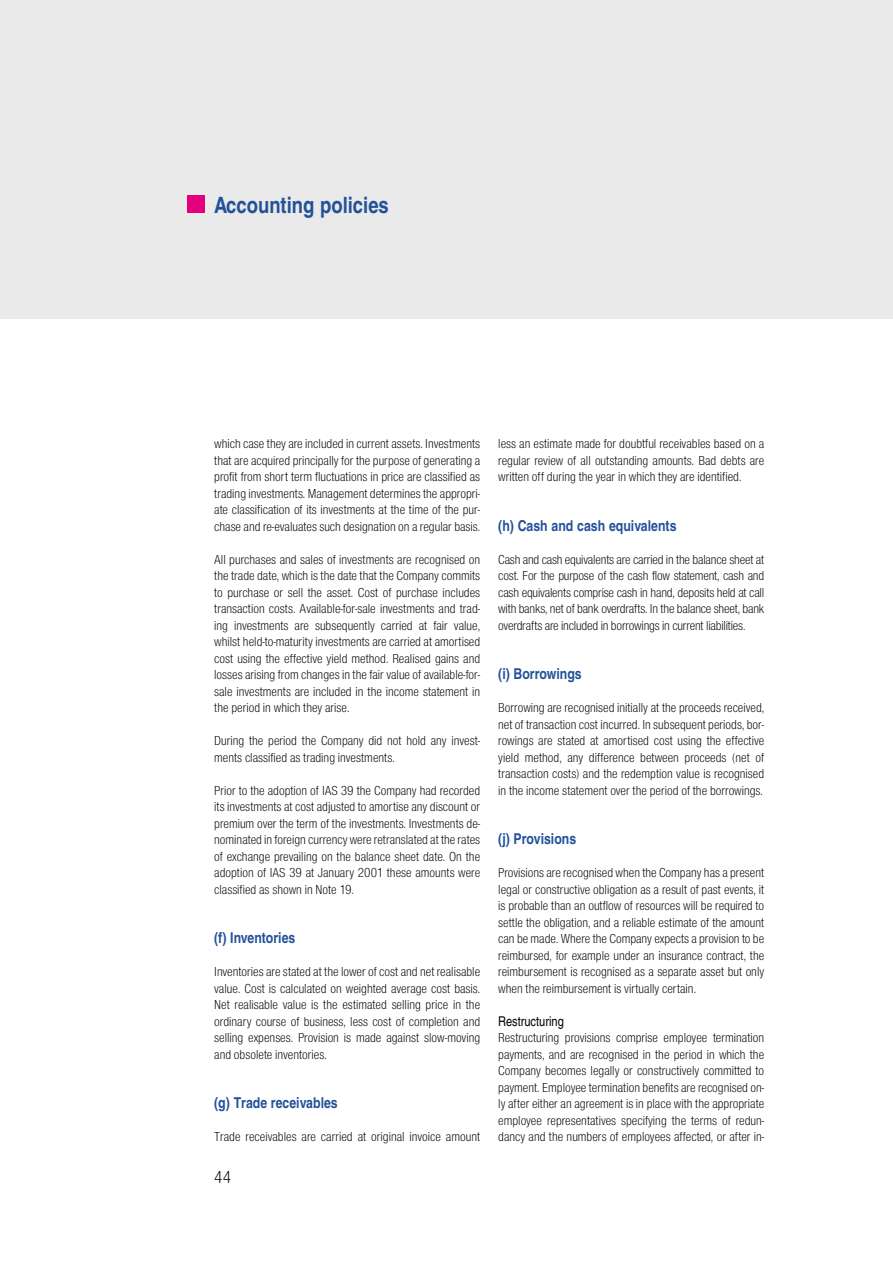
<style>
.page{position:relative;width:893px;height:1263px;background:#fff}
.page>*{position:absolute;margin:0;border:0;box-sizing:border-box;transform-origin:0 0}
.t1{font:22.5px "Nimbus San LCE Bol Con";color:#235199}
.t2{font:18px "Nimbus San DCE Lig Con";color:#000}
.t3{font:15px "Nimbus San LCE Bol Con";color:#235199}
.t4{font:13.5px/16.5px "Nimbus San DCE Lig Con";color:#000;text-align:justify}
.t5{font:13.5px "Nimbus San LCE Reg Con";color:#000}
</style>
<div class="page">
<div style="left:0;top:0;width:892px;height:319px;background:#eaeaea"></div>
<div style="left:187px;top:196px;width:17px;height:17px;background:#e3007a"></div>
<h1 class="t1" style="left:214px;top:197px;width:176px">Accounting policies</h1>
<p class="t4" style="left:214px;top:437px;width:267px">which case they are included in current assets. Investments that are acquired principally for the purpose of generating a profit from short term fluctuations in price are classified as trading investments. Management determines the appropri&shy;ate classification of its investments at the time of the pur&shy;chase and re-evaluates such designation on a regular basis.</p>
<p class="t4" style="left:214px;top:552px;width:267px">All purchases and sales of investments are recognised on the trade date, which is the date that the Company commits to purchase or sell the asset. Cost of purchase includes transaction costs. Available-for-sale investments and trad&shy;ing investments are subsequently carried at fair value, whilst held-to-maturity investments are carried at amortised cost using the effective yield method. Realised gains and losses arising from changes in the fair value of available-for&shy;sale investments are included in the income statement in the period in which they arise.</p>
<p class="t4" style="left:214px;top:734px;width:267px">During the period the Company did not hold any invest&shy;ments classified as trading investments.</p>
<p class="t4" style="left:214px;top:783px;width:267px">Prior to the adoption of IAS 39 the Company had recorded its investments at cost adjusted to amortise any discount or premium over the term of the investments. Investments de&shy;nominated in foreign currency were retranslated at the rates of exchange prevailing on the balance sheet date. On the adoption of IAS 39 at January 2001 these amounts were classified as shown in Note 19.</p>
<p class="t3" style="left:214px;top:932px;width:83px">(f) Inventories</p>
<p class="t4" style="left:214px;top:965px;width:267px">Inventories are stated at the lower of cost and net realisable value. Cost is calculated on weighted average cost basis.<br>Net realisable value is the estimated selling price in the ordinary course of business, less cost of completion and selling expenses. Provision is made against slow-moving and obsolete inventories.</p>
<p class="t3" style="left:214px;top:1097px;width:125px">(g) Trade receivables</p>
<p class="t4" style="left:214px;top:1130px;width:267px">Trade receivables are carried at original invoice amount</p>
<h2 class="t2" style="left:214px;top:1170px;width:19px">44</h2>
<p class="t4" style="left:498px;top:437px;width:267px">less an estimate made for doubtful receivables based on a regular review of all outstanding amounts. Bad debts are written off during the year in which they are identified.</p>
<p class="t3" style="left:498px;top:520px;width:180px">(h) Cash and cash equivalents</p>
<p class="t4" style="left:498px;top:552px;width:267px">Cash and cash equivalents are carried in the balance sheet at cost. For the purpose of the cash flow statement, cash and cash equivalents comprise cash in hand, deposits held at call with banks, net of bank overdrafts. In the balance sheet, bank overdrafts are included in borrowings in current liabilities.</p>
<p class="t3" style="left:498px;top:668px;width:85px">(i) Borrowings</p>
<p class="t4" style="left:498px;top:701px;width:267px">Borrowing are recognised initially at the proceeds received, net of transaction cost incurred. In subsequent periods, bor&shy;rowings are stated at amortised cost using the effective yield method, any difference between proceeds (net of transaction costs) and the redemption value is recognised in the income statement over the period of the borrowings.</p>
<p class="t3" style="left:498px;top:833px;width:79px">(j) Provisions</p>
<p class="t4" style="left:498px;top:866px;width:267px">Provisions are recognised when the Company has a present legal or constructive obligation as a result of past events, it is probable than an outflow of resources will be required to settle the obligation, and a reliable estimate of the amount can be made. Where the Company expects a provision to be reimbursed, for example under an insurance contract, the reimbursement is recognised as a separate asset but only when the reimbursement is virtually certain.</p>
<p class="t5" style="left:498px;top:1016px;width:67px">Restructuring</p>
<p class="t4" style="left:498px;top:1031px;width:267px">Restructuring provisions comprise employee termination payments, and are recognised in the period in which the Company becomes legally or constructively committed to payment. Employee termination benefits are recognised on&shy;ly after either an agreement is in place with the appropriate employee representatives specifying the terms of redun&shy;dancy and the numbers of employees affected, or after in-</p>
</div>
